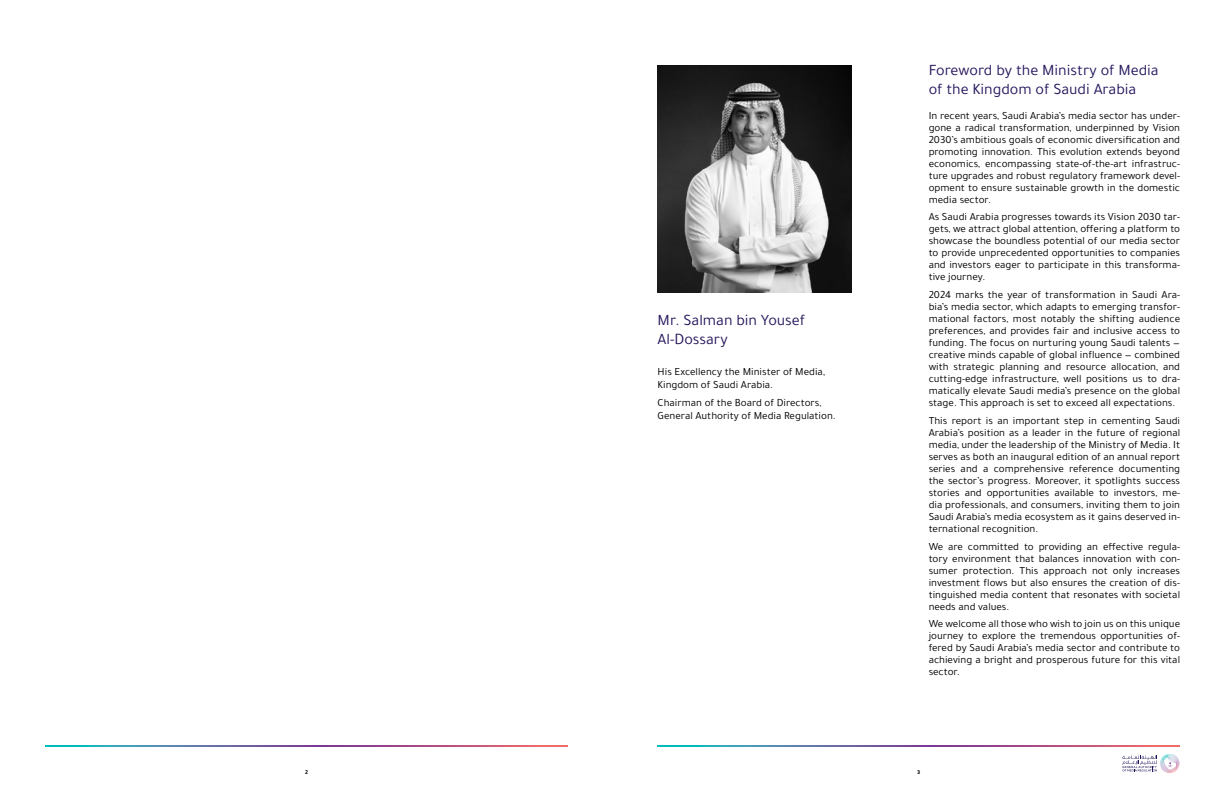
<style>
.page{position:relative;width:1225px;height:791px;background:#fff}
.page>*{position:absolute;margin:0;border:0;box-sizing:border-box;transform-origin:0 0}
.t1{font:16px/19px "Tajawal";color:#26155c}
.t2{font:11px/12px "Tajawal";color:#000;text-align:justify}
.t3{font:700 6px "Tajawal";color:#000}
</style>
<div class="page">
<svg style="left:1122px;top:754px;width:57px;height:19px"></svg>
<svg style="left:658px;top:746px;width:521px;height:1px"></svg>
<svg style="left:45px;top:746px;width:522px;height:1px"></svg>
<img style="left:657px;top:65px;width:194px;height:227px">
<h1 class="t1" style="left:657px;top:311px;width:149px">Mr. Salman bin Yousef<br>Al-Dossary</h1>
<p class="t2" style="left:657px;top:365px;width:169px;line-height:13px">His Excellency the Minister of Media,<br>Kingdom of Saudi Arabia.</p>
<p class="t2" style="left:657px;top:396px;width:180px;line-height:13px">Chairman of the Board of Directors,<br>General Authority of Media Regulation.</p>
<h1 class="t1" style="left:928px;top:61px;width:232px">Foreword by the Ministry of Media of the Kingdom of Saudi Arabia</h1>
<p class="t2" style="left:928px;top:109px;width:253px">In recent years, Saudi Arabia’s media sector has under&shy;gone a radical transformation, underpinned by Vision 2030’s ambitious goals of economic diversification and promoting innovation. This evolution extends beyond economics, encompassing state-of-the-art infrastruc&shy;ture upgrades and robust regulatory framework devel&shy;opment to ensure sustainable growth in the domestic media sector.</p>
<p class="t2" style="left:928px;top:211px;width:253px">As Saudi Arabia progresses towards its Vision 2030 tar&shy;gets, we attract global attention, offering a platform to showcase the boundless potential of our media sector to provide unprecedented opportunities to companies and investors eager to participate in this transforma&shy;tive journey.</p>
<p class="t2" style="left:928px;top:289px;width:253px">2024 marks the year of transformation in Saudi Ara&shy;bia’s media sector, which adapts to emerging transfor&shy;mational factors, most notably the shifting audience preferences, and provides fair and inclusive access to funding. The focus on nurturing young Saudi talents — creative minds capable of global influence — combined with strategic planning and resource allocation, and cutting-edge infrastructure, well positions us to dra&shy;matically elevate Saudi media’s presence on the global stage. This approach is set to exceed all expectations.</p>
<p class="t2" style="left:928px;top:414px;width:253px">This report is an important step in cementing Saudi Arabia’s position as a leader in the future of regional media, under the leadership of the Ministry of Media. It serves as both an inaugural edition of an annual report series and a comprehensive reference documenting the sector’s progress. Moreover, it spotlights success stories and opportunities available to investors, me&shy;dia professionals, and consumers, inviting them to join Saudi Arabia’s media ecosystem as it gains deserved in&shy;ternational recognition.</p>
<p class="t2" style="left:928px;top:540px;width:253px">We are committed to providing an effective regula&shy;tory environment that balances innovation with con&shy;sumer protection. This approach not only increases investment flows but also ensures the creation of dis&shy;tinguished media content that resonates with societal needs and values.</p>
<p class="t2" style="left:928px;top:618px;width:253px">We welcome all those who wish to join us on this unique journey to explore the tremendous opportunities of&shy;fered by Saudi Arabia’s media sector and contribute to achieving a bright and prosperous future for this vital sector.</p>
<p class="t3" style="left:305px;top:768px;width:4px">2</p>
<p class="t3" style="left:917px;top:768px;width:5px">3</p>
</div>
